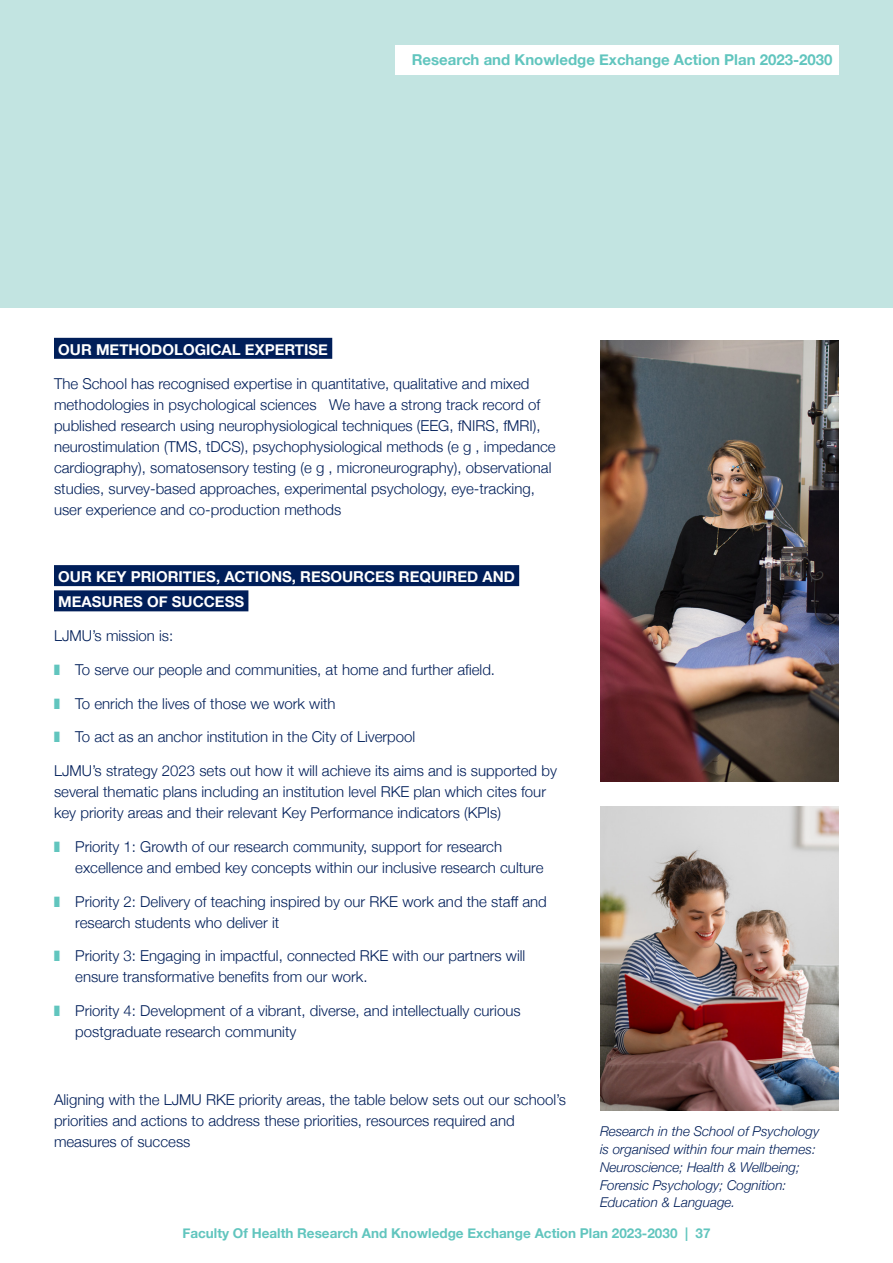
<style>
.page{position:relative;width:893px;height:1263px;background:#fff}
.page>*{position:absolute;margin:0;border:0;box-sizing:border-box;transform-origin:0 0}
.t1{font:300 15px/21px "Helvetica Neue";color:#001e59}
.t2{font:700 15px/25.2px "Helvetica Neue";color:#fff}
.t3{font:700 15px "Helvetica Neue";color:#61c5be}
.t4{font:italic 300 13.5px/18px "Helvetica Neue";color:#001e59}
.t5{font:700 13.5px "Helvetica Neue";color:#61c5be}
.s1{color:#61c5be}
</style>
<div class="page">
<div style="left:0;top:0;width:893px;height:308px;background:#c2e4e1"></div>
<div style="left:395px;top:45px;width:444px;height:30px;background:#fff"></div>
<div style="left:54px;top:338px;width:278px;height:21px;background:#001e59"></div>
<div style="left:54px;top:565px;width:465px;height:21px;background:#001e59"></div>
<div style="left:54px;top:590px;width:194px;height:21px;background:#001e59"></div>
<img style="left:600px;top:807px;width:239px;height:304px">
<img style="left:600px;top:340px;width:239px;height:441px">
<p class="t3" style="left:412px;top:48px;width:422px">Research and Knowledge Exchange Action Plan 2023-2030</p>
<h2 class="t2" style="left:58px;top:337px;width:271px">OUR METHODOLOGICAL EXPERTISE</h2>
<p class="t1" style="left:54px;top:372px;width:503px">The School has recognised expertise in quantitative, qualitative and mixed methodologies in psychological sciences We have a strong track record of published research using neurophysiological techniques (EEG, fNIRS, fMRI), neurostimulation (TMS, tDCS), psychophysiological methods (e g , impedance cardiography), somatosensory testing (e g , microneurography), observational studies, survey-based approaches, experimental psychology, eye-tracking, user experience and co-production methods</p>
<h2 class="t2" style="left:58px;top:564px;width:458px">OUR KEY PRIORITIES, ACTIONS, RESOURCES REQUIRED AND<br>MEASURES OF SUCCESS</h2>
<p class="t1" style="left:54px;top:624px;width:121px">LJMU’s mission is:</p>
<p class="t1" style="left:54px;top:658px;width:443px"><span class="s1">■</span> To serve our people and communities, at home and further afield.</p>
<p class="t1" style="left:54px;top:692px;width:283px"><span class="s1">■</span> To enrich the lives of those we work with</p>
<p class="t1" style="left:54px;top:725px;width:363px"><span class="s1">■</span> To act as an anchor institution in the City of Liverpool</p>
<p class="t1" style="left:54px;top:759px;width:504px">LJMU’s strategy 2023 sets out how it will achieve its aims and is supported by several thematic plans including an institution level RKE plan which cites four key priority areas and their relevant Key Performance indicators (KPIs)</p>
<p class="t1" style="left:75px;top:835px;width:470px;text-indent:-21px"><span class="s1">■</span> Priority 1: Growth of our research community, support for research excellence and embed key concepts within our inclusive research culture</p>
<p class="t1" style="left:75px;top:890px;width:473px;text-indent:-21px"><span class="s1">■</span> Priority 2: Delivery of teaching inspired by our RKE work and the staff and research students who deliver it</p>
<p class="t1" style="left:75px;top:944px;width:452px;text-indent:-21px"><span class="s1">■</span> Priority 3: Engaging in impactful, connected RKE with our partners will ensure transformative benefits from our work.</p>
<p class="t1" style="left:75px;top:999px;width:447px;text-indent:-21px"><span class="s1">■</span> Priority 4: Development of a vibrant, diverse, and intellectually curious postgraduate research community</p>
<p class="t1" style="left:54px;top:1088px;width:513px">Aligning with the LJMU RKE priority areas, the table below sets out our school’s priorities and actions to address these priorities, resources required and measures of success</p>
<p class="t4" style="left:600px;top:1121px;width:221px">Research in the School of Psychology is organised within four main themes:<br>Neuroscience; Health &amp; Wellbeing; Forensic Psychology; Cognition:<br>Education &amp; Language.</p>
<p class="t5" style="left:182px;top:1222px;width:530px">Faculty Of Health Research And Knowledge Exchange Action Plan 2023-2030 | 37</p>
</div>
